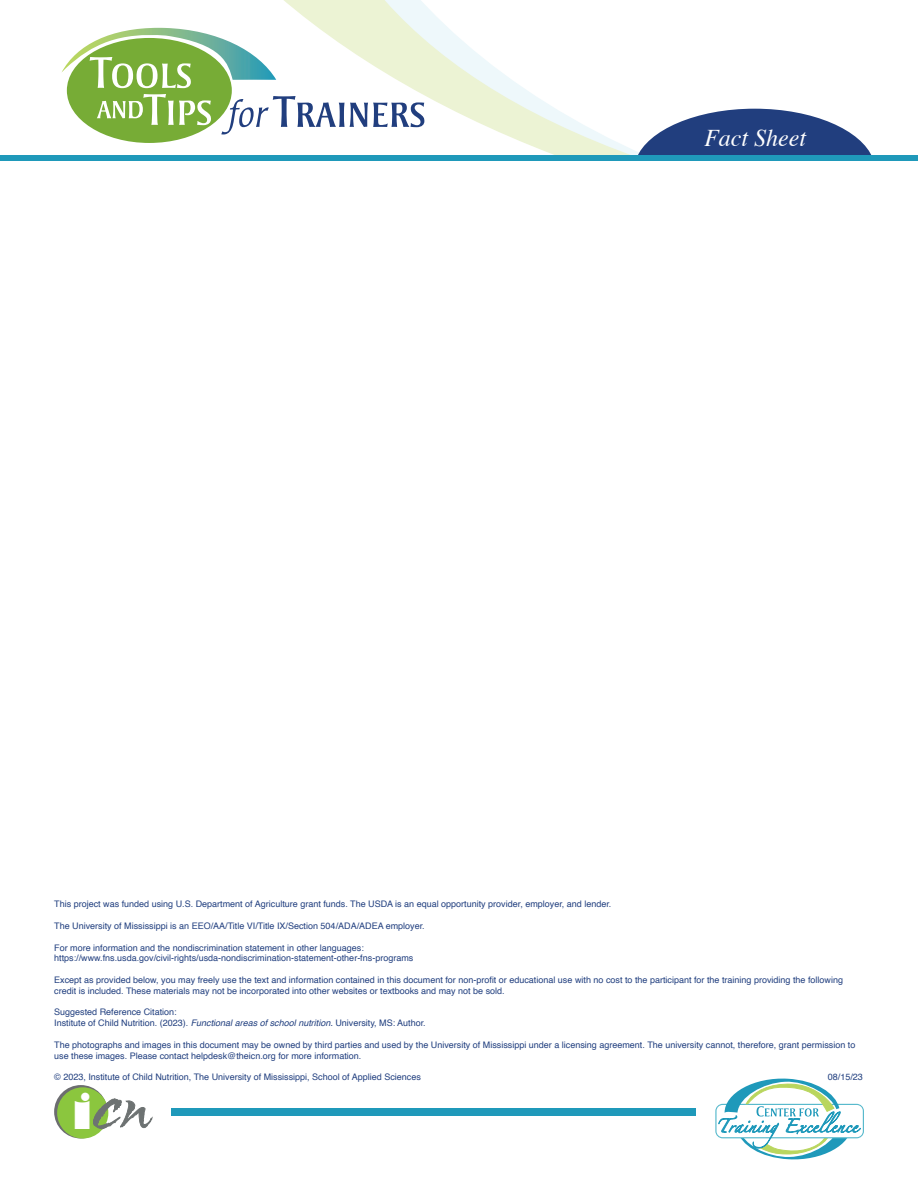
<style>
.page{position:relative;width:918px;height:1188px;background:#fff}
.page>*{position:absolute;margin:0;border:0;box-sizing:border-box;transform-origin:0 0}
.t1{font:800 48.45px "Gill Sans";color:#fff}
.t2{font:italic 24px "Times";color:#fff}
.t3{font:9px/10.8px "Helvetica";color:#213f7f}
.s1{font-style:italic}
</style>
<div class="page">
<svg style="left:118px;top:0;width:518px;height:155px"></svg>
<svg style="left:636px;top:109px;width:236px;height:46px"></svg>
<div style="left:67px;top:38px;width:165px;height:105px;background:#77ac36;border-radius:50%"></div>
<svg style="left:221px;top:96px;width:203px;height:38px"></svg>
<svg style="left:62px;top:28px;width:214px;height:60px"></svg>
<svg style="left:97px;top:94px;width:114px;height:31px"></svg>
<div style="left:0;top:155px;width:918px;height:6px;background:#1f99ba"></div>
<svg style="left:718px;top:1078px;width:144px;height:82px"></svg>
<div style="left:171px;top:1108px;width:525px;height:8px;background:#1f99ba"></div>
<svg style="left:54px;top:1085px;width:54px;height:53px"></svg>
<div style="left:57px;top:1087px;width:51px;height:52px;background:#8bc63e;border-radius:50%"></div>
<svg style="left:93px;top:1099px;width:60px;height:30px"></svg>
<p class="t2" style="left:704px;top:117px;width:103px">Fact Sheet</p>
<p class="t3" style="left:54px;top:899px;width:559px">This project was funded using U.S. Department of Agriculture grant funds. The USDA is an equal opportunity provider, employer, and lender.</p>
<p class="t3" style="left:54px;top:921px;width:372px">The University of Mississippi is an EEO/AA/Title VI/Title IX/Section 504/ADA/ADEA employer.</p>
<p class="t3" style="left:54px;top:942px;width:311px">For more information and the nondiscrimination statement in other languages:</p>
<p class="t3" style="left:54px;top:953px;width:361px">https://www.fns.usda.gov/civil-rights/usda-nondiscrimination-statement-other-fns-programs</p>
<p class="t3" style="left:54px;top:975px;width:790px">Except as provided below, you may freely use the text and information contained in this document for non-profit or educational use with no cost to the participant for the training providing the following credit is included. These materials may not be incorporated into other websites or textbooks and may not be sold.</p>
<p class="t3" style="left:54px;top:1007px;width:124px">Suggested Reference Citation:</p>
<p class="t3" style="left:54px;top:1018px;width:373px">Institute of Child Nutrition. (2023). <span class="s1">Functional areas of school nutrition.</span> University, MS: Author.</p>
<p class="t3" style="left:54px;top:1040px;width:803px">The photographs and images in this document may be owned by third parties and used by the University of Mississippi under a licensing agreement. The university cannot, therefore, grant permission to use these images. Please contact helpdesk@theicn.org for more information.</p>
<p class="t3" style="left:54px;top:1072px;width:368px">© 2023, Institute of Child Nutrition, The University of Mississippi, School of Applied Sciences</p>
<p class="t3" style="left:828px;top:1072px;width:37px">08/15/23</p>
<h1 class="t1" style="left:72px;top:1074px;width:22px">i</h1>
</div>
